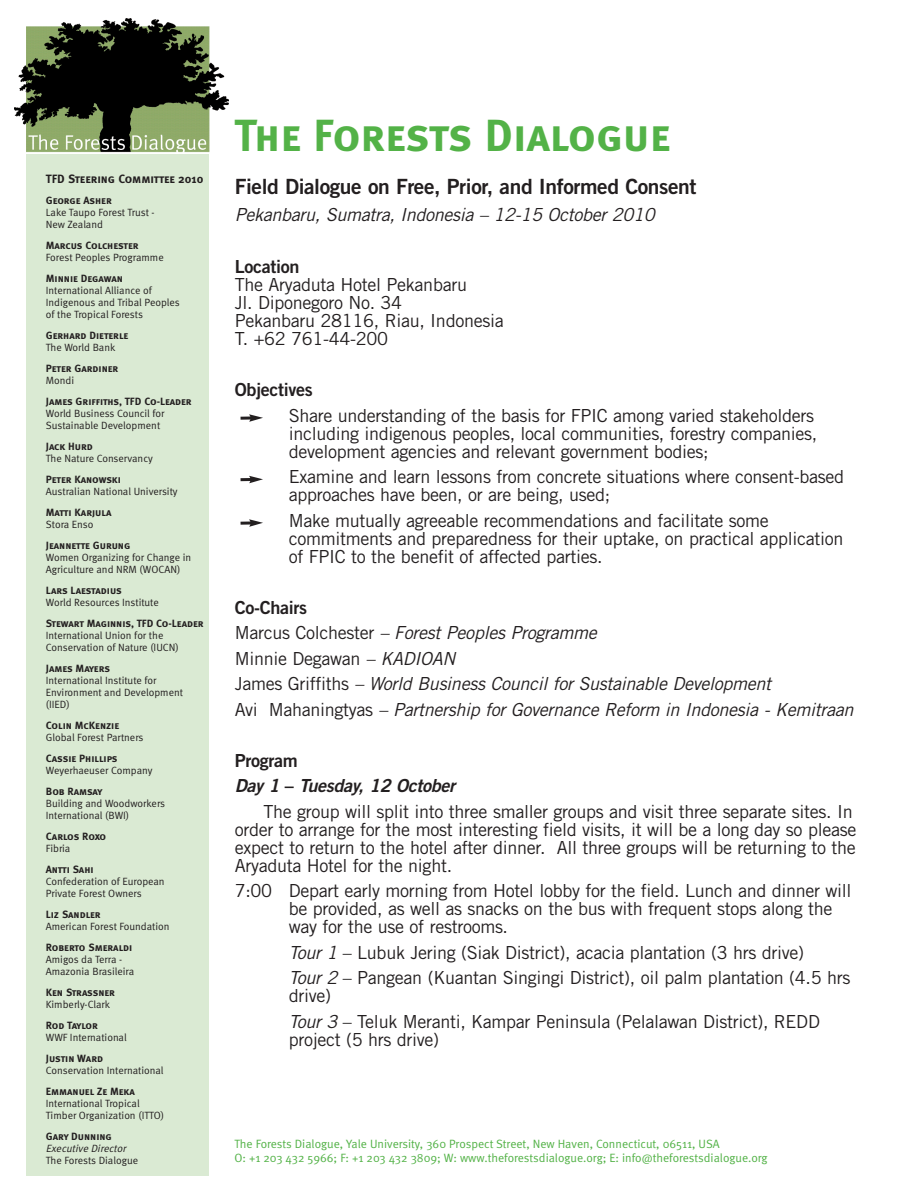
<style>
.page{position:relative;width:918px;height:1188px;background:#fff}
.page>*{position:absolute;margin:0;border:0;box-sizing:border-box;transform-origin:0 0}
.t1{font:45px "Meta Bold Caps";letter-spacing:-.005em;color:#53b247}
.t2{font:21px "Trade Gothic Bold Two";letter-spacing:-.02em;color:#231f20}
.t3{font:18px/18px "Trade Gothic";letter-spacing:-.02em;color:#231f20}
.t4{font:italic 18px/25.5px "Trade Gothic";letter-spacing:-.02em;color:#231f20}
.t5{font:italic 18px/25.5px "Trade Gothic Bold Two";letter-spacing:-.02em;color:#231f20}
.t6{font:18px "Trade Gothic Bold Two";letter-spacing:-.02em;color:#231f20}
.t7{font:12px/14.4px "Meta Normal";color:#53b247}
.t8{font:12px "Meta Bold Caps";letter-spacing:-.005em;color:#231f20}
.t9{font:10.5px/12px "Meta Normal";color:#231f20}
.t10{font:10.5px "Meta Bold Caps";color:#231f20}
.t11{font:italic 10.5px "Meta Normal";color:#231f20}
.t12{font:10.5px "Meta Bold Caps";letter-spacing:-.02em;color:#231f20}
.s1{font-style:normal}
.s2{font-style:italic}
</style>
<div class="page">
<svg style="left:240px;top:414px;width:23px;height:8px"></svg>
<svg style="left:240px;top:476px;width:23px;height:7px"></svg>
<svg style="left:240px;top:519px;width:23px;height:8px"></svg>
<div style="left:27px;top:141px;width:182px;height:1035px;background:#daead3"></div>
<img style="left:15px;top:19px;width:214px;height:135px">
<p class="t8" style="left:46px;top:175px;width:159px">TFD Steering Committee 2010</p>
<p class="t10" style="left:46px;top:197px;width:67px">George Asher</p>
<p class="t9" style="left:46px;top:208px;width:110px">Lake Taupo Forest Trust -<br>New Zealand</p>
<p class="t10" style="left:46px;top:242px;width:94px">Marcus Colchester</p>
<p class="t9" style="left:46px;top:253px;width:119px">Forest Peoples Programme</p>
<p class="t10" style="left:46px;top:275px;width:79px">Minnie Degawan</p>
<p class="t9" style="left:46px;top:286px;width:135px">International Alliance of<br>Indigenous and Tribal Peoples of the Tropical Forests</p>
<p class="t10" style="left:46px;top:332px;width:84px">Gerhard Dieterle</p>
<p class="t9" style="left:46px;top:343px;width:71px">The World Bank</p>
<p class="t10" style="left:46px;top:365px;width:74px">Peter Gardiner</p>
<p class="t9" style="left:46px;top:376px;width:30px">Mondi</p>
<p class="t10" style="left:46px;top:398px;width:147px">James Griffiths, TFD Co-Leader</p>
<p class="t9" style="left:46px;top:409px;width:120px">World Business Council for<br>Sustainable Development</p>
<p class="t10" style="left:46px;top:443px;width:49px">Jack Hurd</p>
<p class="t9" style="left:46px;top:454px;width:109px">The Nature Conservancy</p>
<p class="t10" style="left:46px;top:476px;width:77px">Peter Kanowski</p>
<p class="t9" style="left:46px;top:487px;width:133px">Australian National University</p>
<p class="t10" style="left:46px;top:509px;width:67px">Matti Karjula</p>
<p class="t9" style="left:46px;top:520px;width:49px">Stora Enso</p>
<p class="t10" style="left:46px;top:542px;width:86px">Jeannette Gurung</p>
<p class="t9" style="left:46px;top:553px;width:147px">Women Organizing for Change in<br>Agriculture and NRM (WOCAN)</p>
<p class="t10" style="left:46px;top:587px;width:78px">Lars Laestadius</p>
<p class="t9" style="left:46px;top:598px;width:115px">World Resources Institute</p>
<p class="t10" style="left:46px;top:620px;width:159px">Stewart Maginnis, TFD Co-Leader</p>
<p class="t9" style="left:46px;top:631px;width:135px">International Union for the<br>Conservation of Nature (IUCN)</p>
<p class="t10" style="left:46px;top:665px;width:66px">James Mayers</p>
<p class="t9" style="left:46px;top:676px;width:139px">International Institute for<br>Environment and Development (IIED)</p>
<p class="t10" style="left:46px;top:722px;width:75px">Colin McKenzie</p>
<p class="t9" style="left:46px;top:733px;width:99px">Global Forest Partners</p>
<p class="t10" style="left:46px;top:755px;width:73px">Cassie Phillips</p>
<p class="t9" style="left:46px;top:766px;width:108px">Weyerhaeuser Company</p>
<p class="t10" style="left:46px;top:788px;width:58px">Bob Ramsay</p>
<p class="t9" style="left:46px;top:799px;width:121px">Building and Woodworkers<br>International (BWI)</p>
<p class="t10" style="left:46px;top:833px;width:62px">Carlos Roxo</p>
<p class="t9" style="left:46px;top:844px;width:26px">Fibria</p>
<p class="t10" style="left:46px;top:866px;width:49px">Antti Sahi</p>
<p class="t9" style="left:46px;top:877px;width:120px">Confederation of European<br>Private Forest Owners</p>
<p class="t10" style="left:46px;top:911px;width:56px">Liz Sandler</p>
<p class="t9" style="left:46px;top:922px;width:125px">American Forest Foundation</p>
<p class="t10" style="left:46px;top:944px;width:88px">Roberto Smeraldi</p>
<p class="t9" style="left:46px;top:955px;width:90px">Amigos da Terra -<br>Amazonia Brasileira</p>
<p class="t10" style="left:46px;top:989px;width:71px">Ken Strassner</p>
<p class="t9" style="left:46px;top:1000px;width:66px">Kimberly-Clark</p>
<p class="t12" style="left:46px;top:1022px;width:54px">Rod Taylor</p>
<p class="t9" style="left:46px;top:1033px;width:82px">WWF International</p>
<p class="t10" style="left:46px;top:1055px;width:59px">Justin Ward</p>
<p class="t9" style="left:46px;top:1066px;width:119px">Conservation International</p>
<p class="t10" style="left:46px;top:1088px;width:90px">Emmanuel Ze Meka</p>
<p class="t9" style="left:46px;top:1099px;width:120px">International Tropical<br>Timber Organization (ITTO)</p>
<p class="t10" style="left:46px;top:1133px;width:68px">Gary Dunning</p>
<p class="t11" style="left:46px;top:1145px;width:83px">Executive Director</p>
<p class="t9" style="left:46px;top:1156px;width:94px">The Forests Dialogue</p>
<h1 class="t1" style="left:234px;top:119px;width:437px">The Forests Dialogue</h1>
<p class="t2" style="left:235px;top:179px;width:463px">Field Dialogue on Free, Prior, and Informed Consent</p>
<p class="t4" style="left:235px;top:203px;width:421px">Pekanbaru, Sumatra, Indonesia – 12-15 October 2010</p>
<p class="t6" style="left:235px;top:260px;width:66px">Location</p>
<p class="t3" style="left:235px;top:278px;width:270px">The Aryaduta Hotel Pekanbaru<br>Jl. Diponegoro No. 34<br>Pekanbaru 28116, Riau, Indonesia<br>T. +62 761-44-200</p>
<p class="t6" style="left:235px;top:383px;width:80px">Objectives</p>
<p class="t3" style="left:289px;top:408px;width:530px">Share understanding of the basis for FPIC among varied stakeholders including indigenous peoples, local communities, forestry companies, development agencies and relevant government bodies;</p>
<p class="t3" style="left:289px;top:470px;width:557px">Examine and learn lessons from concrete situations where consent-based approaches have been, or are being, used;</p>
<p class="t3" style="left:289px;top:513px;width:556px">Make mutually agreeable recommendations and facilitate some commitments and preparedness for their uptake, on practical application of FPIC to the benefit of affected parties.</p>
<p class="t6" style="left:235px;top:601px;width:74px">Co-Chairs</p>
<p class="t4" style="left:235px;top:622px;width:620px"><span class="s1">Marcus Colchester</span> – Forest Peoples Programme<br><span class="s1">Minnie Degawan</span> – KADIOAN<br><span class="s1">James Griffiths</span> – World Business Council for Sustainable Development<br><span class="s1">Avi Mahaningtyas</span> – Partnership for Governance Reform in Indonesia - Kemitraan</p>
<p class="t5" style="left:235px;top:749px;width:222px"><span class="s1">Program<br></span>Day 1 <span class="s1">–</span> Tuesday, 12 October</p>
<p class="t3" style="left:235px;top:804px;width:623px;text-indent:29px">The group will split into three smaller groups and visit three separate sites. In order to arrange for the most interesting field visits, it will be a long day so please expect to return to the hotel after dinner. All three groups will be returning to the Aryaduta Hotel for the night.</p>
<p class="t3" style="left:289px;top:884px;width:564px;text-indent:-54px">7:00 Depart early morning from Hotel lobby for the field. Lunch and dinner will be provided, as well as snacks on the bus with frequent stops along the way for the use of restrooms.</p>
<p class="t3" style="left:289px;top:941px;width:563px;line-height:25.5px"><span class="s2">Tour 1</span> – Lubuk Jering (Siak District), acacia plantation (3 hrs drive)<br><span class="s2">Tour 2</span> – Pangean (Kuantan Singingi District), oil palm plantation (4.5 hrs</p>
<p class="t3" style="left:289px;top:985px;width:533px;line-height:25.5px">drive)<br><span class="s2">Tour 3</span> – Teluk Meranti, Kampar Peninsula (Pelalawan District), REDD</p>
<p class="t3" style="left:289px;top:1032px;width:152px">project (5 hrs drive)</p>
<p class="t7" style="left:234px;top:1138px;width:535px">The Forests Dialogue, Yale University, 360 Prospect Street, New Haven, Connecticut, 06511, USA<br>O: +1 203 432 5966; F: +1 203 432 3809; W: www.theforestsdialogue.org; E: info@theforestsdialogue.org</p>
</div>
